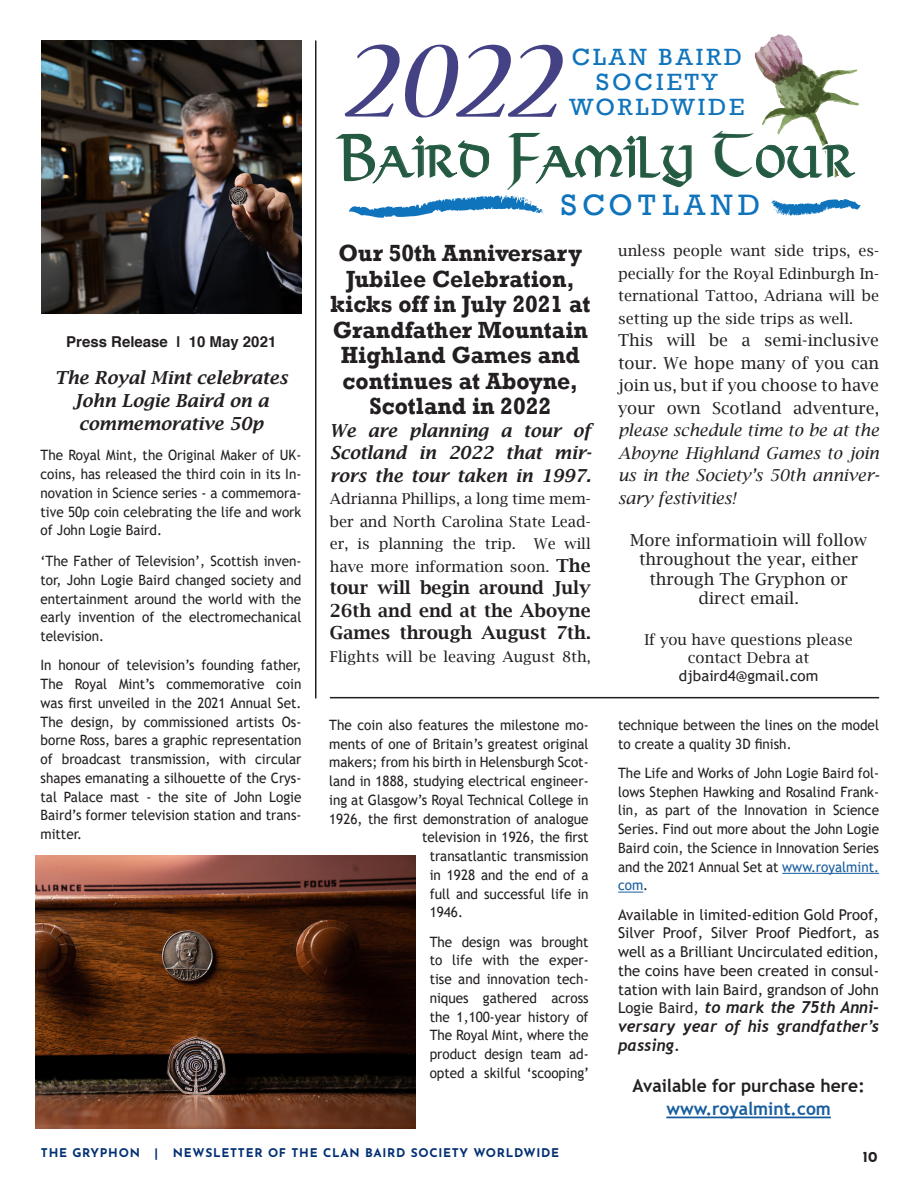
<style>
.page{position:relative;width:918px;height:1188px;background:#fff}
.page>*{position:absolute;margin:0;border:0;box-sizing:border-box;transform-origin:0 0}
.t1{font:italic condensed 120.3px "Nueva Std";color:#444284;scale:1.32 1}
.t2{font:42px "Viking";color:#235a41;scale:.83 1}
.t3{font:30.3px "Rockwell";letter-spacing:.18em;color:#1074bc}
.t4{font:24.15px/24.8px "Rockwell";letter-spacing:.12em;color:#1074bc;text-align:center}
.t5{font:700 24px/25.5px "Rockwell";color:#231f20;text-align:center;scale:.96 1}
.t6{font:italic 600 18px/22.5px "Lucida Bright";color:#231f20;text-align:justify}
.t7{font:600 18px/22.5px "Lucida Bright";color:#231f20;text-align:justify}
.t8{font:700 18px "Trebuchet MS";color:#231f20}
.t9{font:700 18px "Trebuchet MS";color:#175d9e}
.t10{font:16.5px/22.5px "Lucida Bright";color:#231f20;text-align:justify}
.t11{font:italic 700 16.5px/18.8px "Trebuchet";color:#231f20;text-align:justify;scale:.96 1}
.t12{font:15px/22.5px "Lucida Bright";color:#231f20;text-align:justify}
.t13{font:15px/18.8px "Trebuchet MS";color:#231f20;text-align:justify}
.t14{font:700 15px "Helvetica";color:#231f20}
.t15{font:700 15px "Josefin Sans";color:#231f20}
.t16{font:14.25px/18.8px "Trebuchet MS";color:#231f20;text-align:justify;scale:.95 1}
.t17{font:700 12px "Josefin Sans";letter-spacing:.06em;color:#002f73}
.s1{font-size:62.85px}
.s2{font-size:58.65px}
.s3{font-weight:600;font-size:18px}
.s4{font-style:italic}
.s5{color:#175d9e}
.s6{font-family:"Trebuchet MS";font-weight:400;font-style:normal;font-size:15px}
</style>
<div class="page">
<svg style="left:348px;top:34px;width:513px;height:184px"></svg>
<hr style="left:315px;top:40px;width:1px;height:658px;background:#231f20">
<hr style="left:330px;top:697px;width:549px;height:1px;background:#231f20">
<img style="left:41px;top:40px;width:261px;height:273px">
<img style="left:36px;top:856px;width:380px;height:272px">
<hr style="left:782px;top:873px;width:97px;height:1px;background:#175d9e">
<svg style="left:618px;top:892px;width:25px;height:1px"></svg>
<hr style="left:666px;top:1117px;width:165px;height:1px;background:#175d9e">
<p class="t1" style="left:344px;top:26px;width:180px">2022</p>
<p class="t4" style="left:572px;top:45px;width:172px">CLAN BAIRD<br>SOCIETY</p>
<p class="t4" style="left:569px;top:95px;width:177px">WORLDWIDE</p>
<p class="t2" style="left:334px;top:134px;width:630px"><span class="s1">B</span>AIRD <span class="s2">F</span>AMILY <span class="s2">T</span>OUR</p>
<p class="t14" style="left:66px;top:332px;width:212px">Press Release | 10 May 2021</p>
<p class="t6" style="left:54px;top:366px;width:235px;text-align:center">The Royal Mint celebrates<br>John Logie Baird on a</p>
<p class="t6" style="left:79px;top:412px;width:186px">commemorative 50p</p>
<p class="t16" style="left:41px;top:446px;width:276px">The Royal Mint, the Original Maker of UK&shy;coins, has released the third coin in its In&shy;novation in Science series - a commemora&shy;tive 50p coin celebrating the life and work of John Logie Baird.</p>
<p class="t16" style="left:41px;top:552px;width:276px">‘The Father of Television’, Scottish inven&shy;tor, John Logie Baird changed society and entertainment around the world with the early invention of the electromechanical television.</p>
<p class="t16" style="left:41px;top:656px;width:276px">In honour of television’s founding father, The Royal Mint’s commemorative coin was first unveiled in the 2021 Annual Set.<br>The design, by commissioned artists Os&shy;borne Ross, bares a graphic representation of broadcast transmission, with circular shapes emanating a silhouette of the Crys&shy;tal Palace mast - the site of John Logie Baird’s former television station and trans&shy;mitter.</p>
<p class="t3" style="left:561px;top:187px;width:201px">SCOTLAND</p>
<p class="t5" style="left:339px;top:241px;width:255px">Our 50th Anniversary</p>
<p class="t5" style="left:346px;top:266px;width:240px">Jubilee Celebration,</p>
<p class="t5" style="left:330px;top:292px;width:272px">kicks off in July 2021 at<br>Grandfather Mountain<br>Highland Games and continues at Aboyne,<br>Scotland in 2022</p>
<p class="t6" style="left:330px;top:419px;width:263px">We are planning a tour of Scotland in 2022 that mir&shy;rors the tour taken in 1997.</p>
<p class="t12" style="left:330px;top:488px;width:262px">Adrianna Phillips, a long time mem&shy;ber and North Carolina State Lead&shy;er, is planning the trip. We will have more information soon. <span class="s3">The</span></p>
<p class="t7" style="left:330px;top:577px;width:262px">tour will begin around July 26th and end at the Aboyne Games through August 7th.</p>
<p class="t12" style="left:330px;top:645px;width:262px">Flights will be leaving August 8th,</p>
<p class="t16" style="left:329px;top:715px;width:275px">The coin also features the milestone mo-</p>
<p class="t16" style="left:329px;top:734px;width:275px">ments of one of Britain’s greatest original</p>
<p class="t16" style="left:329px;top:753px;width:275px">makers; from his birth in Helensburgh Scot-</p>
<p class="t16" style="left:329px;top:772px;width:275px">land in 1888, studying electrical engineer-</p>
<p class="t16" style="left:329px;top:790px;width:275px">ing at Glasgow’s Royal Technical College in</p>
<p class="t16" style="left:329px;top:809px;width:275px">1926, the first demonstration of analogue</p>
<p class="t16" style="left:422px;top:828px;width:177px">television in 1926, the first</p>
<p class="t16" style="left:430px;top:847px;width:169px">transatlantic transmission</p>
<p class="t16" style="left:430px;top:865px;width:169px">in 1928 and the end of a</p>
<p class="t16" style="left:430px;top:884px;width:169px">full and successful life in</p>
<p class="t16" style="left:430px;top:903px;width:37px">1946.</p>
<p class="t16" style="left:430px;top:932px;width:169px">The design was brought to life with the exper&shy;tise and innovation tech&shy;niques gathered across the 1,100-year history of The Royal Mint, where the product design team ad&shy;opted a skilful ‘scooping’</p>
<p class="t12" style="left:618px;top:240px;width:262px">unless people want side trips, es&shy;pecially for the Royal Edinburgh In&shy;ternational Tattoo, Adriana will be setting up the side trips as well.</p>
<p class="t10" style="left:618px;top:329px;width:263px">This will be a semi-inclusive tour. We hope many of you can join us, but if you choose to have your own Scotland adventure, <span class="s4">please schedule time to be at the Aboyne Highland Games to join us in the Society’s 50th anniver&shy;sary festivities!</span></p>
<p class="t10" style="left:630px;top:530px;width:238px;line-height:19.5px;text-align:center">More informatioin will follow throughout the year, either through The Gryphon or</p>
<p class="t10" style="left:698px;top:587px;width:102px">direct email.</p>
<p class="t12" style="left:644px;top:628px;width:210px">If you have questions please</p>
<p class="t12" style="left:688px;top:646px;width:123px">contact Debra at</p>
<p class="t13" style="left:679px;top:666px;width:141px">djbaird4@gmail.com</p>
<p class="t16" style="left:618px;top:715px;width:276px">technique between the lines on the model to create a quality 3D finish.</p>
<p class="t16" style="left:618px;top:763px;width:276px">The Life and Works of John Logie Baird fol&shy;lows Stephen Hawking and Rosalind Frank&shy;lin, as part of the Innovation in Science Series. Find out more about the John Logie Baird coin, the Science in Innovation Series and the 2021 Annual Set at <span class="s5">www.royalmint. com</span>.</p>
<p class="t13" style="left:618px;top:905px;width:263px">Available in limited-edition Gold Proof, Silver Proof, Silver Proof Piedfort, as well as a Brilliant Uncirculated edition, the coins have been created in consul&shy;tation with Iain Baird, grandson of John</p>
<p class="t11" style="left:618px;top:998px;width:273px"><span class="s6">Logie Baird,</span> to mark the 75th Anni&shy;versary year of his grandfather’s passing.</p>
<p class="t8" style="left:633px;top:1075px;width:234px">Available for purchase here:</p>
<p class="t9" style="left:666px;top:1097px;width:166px">www.royalmint.com</p>
<p class="t17" style="left:41px;top:1142px;width:520px">THE GRYPHON | NEWSLETTER OF THE CLAN BAIRD SOCIETY WORLDWIDE</p>
<p class="t15" style="left:863px;top:1144px;width:16px">10</p>
</div>
